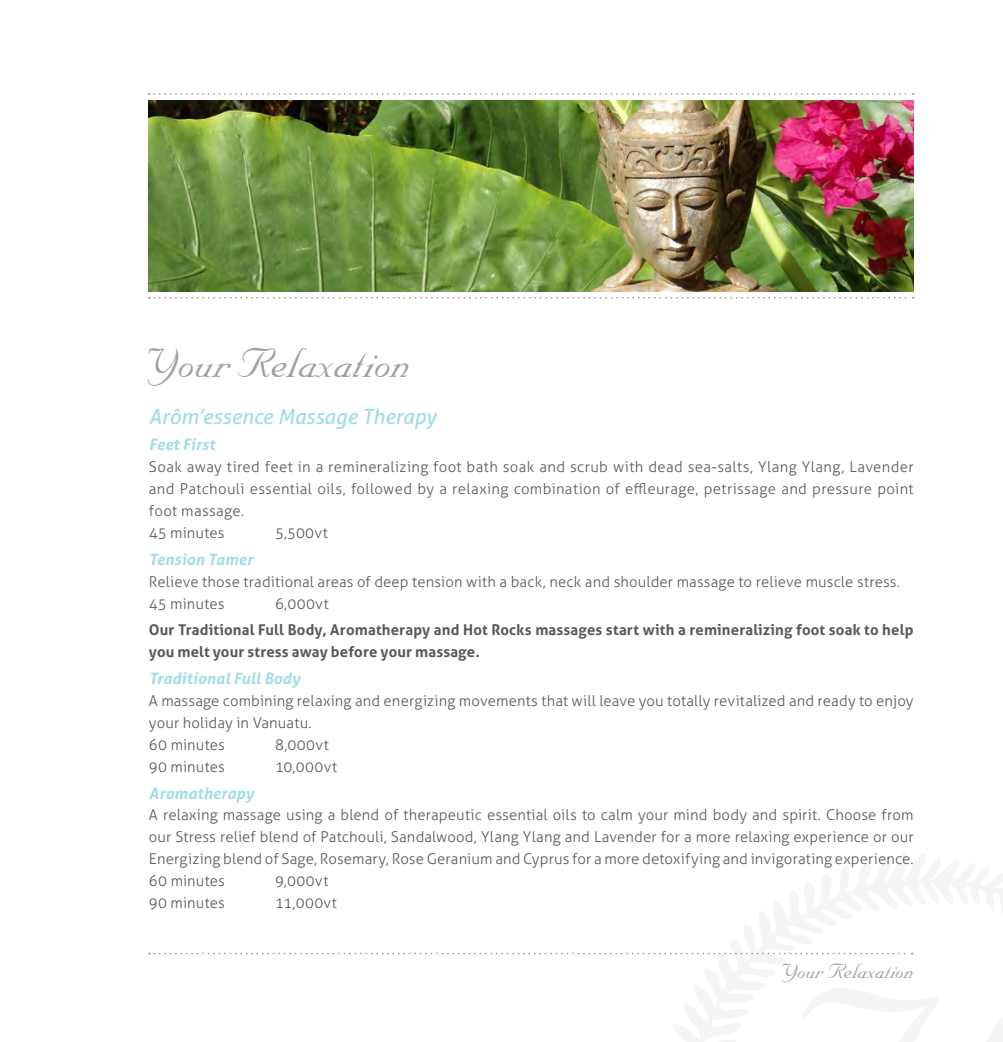
<style>
.page{position:relative;width:1003px;height:1042px;background:#fff}
.page>*{position:absolute;margin:0;border:0;box-sizing:border-box;transform-origin:0 0}
.t1{font:49px "Nuptial Script";color:#a1a1a4}
.t2{font:24.5px "Nuptial Script";color:#a1a1a4}
.t3{font:italic 21px "Aller";letter-spacing:-.005em;color:#a2dce8}
.t4{font:italic 700 15.75px "Aller";letter-spacing:.01em;color:#a2dce8}
.t5{font:300 14.88px/21.9px "Aller";letter-spacing:.015em;color:#58595b}
.t6{font:700 14.88px/21.9px "Aller";letter-spacing:.01em;color:#58595b}
</style>
<div class="page">
<img style="left:149px;top:100px;width:764px;height:192px">
<svg style="left:149px;top:297px;width:764px;height:2px"></svg>
<svg style="left:149px;top:93px;width:764px;height:2px"></svg>
<svg style="left:149px;top:952px;width:763px;height:2px"></svg>
<h1 class="t1" style="left:149px;top:336px;width:263px">Your Relaxation</h1>
<h3 class="t3" style="left:149px;top:403px;width:289px">Arôm’essence Massage Therapy</h3>
<p class="t4" style="left:149px;top:435px;width:68px">Feet First</p>
<p class="t5" style="left:149px;top:456px;width:765px">Soak away tired feet in a remineralizing foot bath soak and scrub with dead sea-salts, Ylang Ylang, Lavender and Patchouli essential oils, followed by a relaxing combination of effleurage, petrissage and pressure point foot massage.<br>45 minutes</p>
<p class="t5" style="left:275px;top:522px;width:54px">5,500vt</p>
<p class="t4" style="left:149px;top:549px;width:105px">Tension Tamer</p>
<p class="t5" style="left:149px;top:570px;width:752px">Relieve those traditional areas of deep tension with a back, neck and shoulder massage to relieve muscle stress.<br>45 minutes</p>
<p class="t5" style="left:275px;top:592px;width:55px">6,000vt</p>
<p class="t6" style="left:149px;top:619px;width:765px">Our Traditional Full Body, Aromatherapy and Hot Rocks massages start with a remineralizing foot soak to help you melt your stress away before your massage.</p>
<p class="t4" style="left:149px;top:669px;width:153px">Traditional Full Body</p>
<p class="t5" style="left:149px;top:690px;width:765px">A massage combining relaxing and energizing movements that will leave you totally revitalized and ready to enjoy your holiday in Vanuatu.<br>60 minutes</p>
<p class="t5" style="left:275px;top:733px;width:55px">8,000vt</p>
<p class="t5" style="left:149px;top:755px;width:77px">90 minutes</p>
<p class="t5" style="left:275px;top:755px;width:64px">10,000vt</p>
<p class="t4" style="left:149px;top:783px;width:107px">Aromatherapy</p>
<p class="t5" style="left:149px;top:804px;width:765px;text-align:justify">A relaxing massage using a blend of therapeutic essential oils to calm your mind body and spirit. Choose from our Stress relief blend of Patchouli, Sandalwood, Ylang Ylang and Lavender for a more relaxing experience or our Energizing blend of Sage, Rosemary, Rose Geranium and Cyprus for a more detoxifying and invigorating experience.<br>60 minutes</p>
<p class="t5" style="left:275px;top:870px;width:55px">9,000vt</p>
<p class="t5" style="left:149px;top:892px;width:77px">90 minutes</p>
<p class="t5" style="left:275px;top:892px;width:63px">11,000vt</p>
<h2 class="t2" style="left:782px;top:957px;width:132px">Your Relaxation</h2>
</div>
